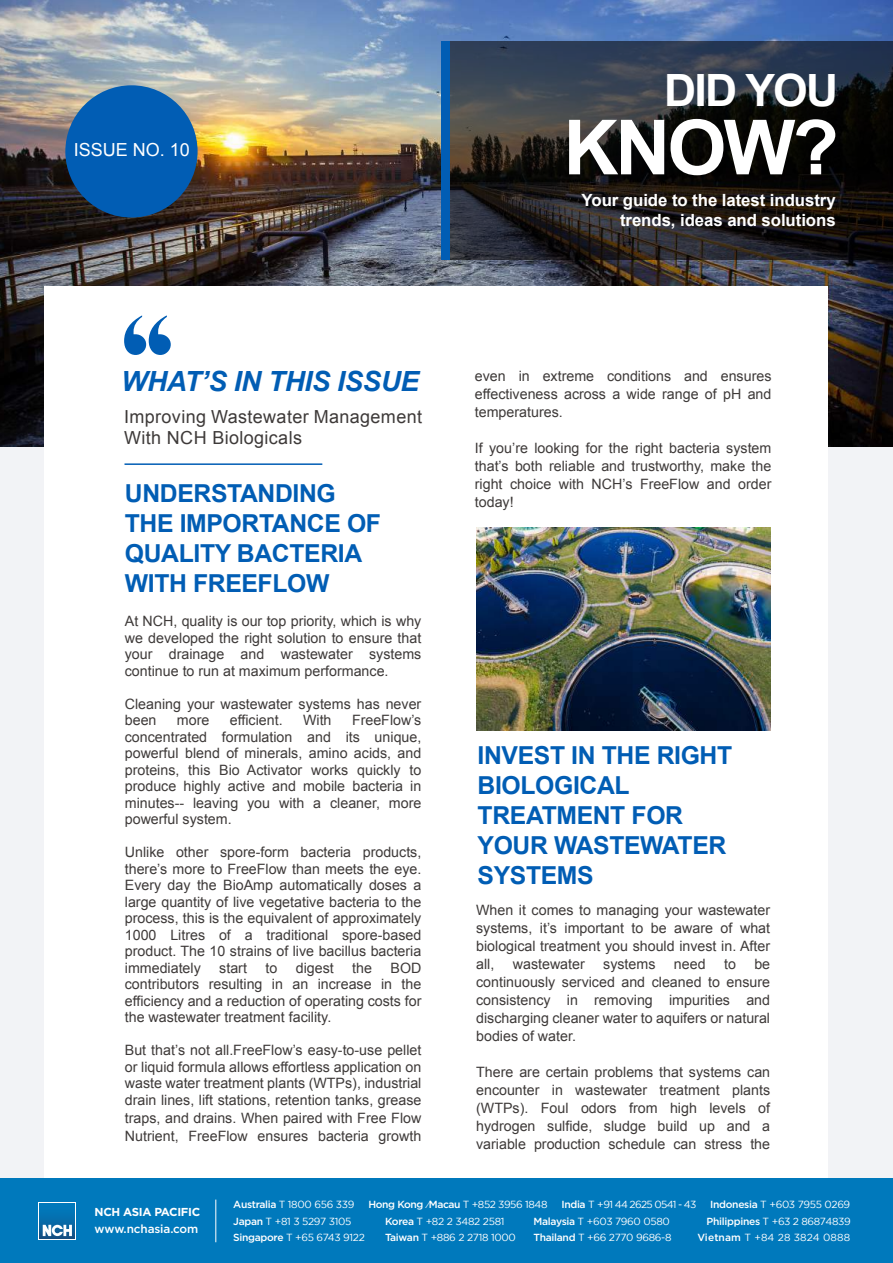
<style>
.page{position:relative;width:893px;height:1263px;background:#fff}
.page>*{position:absolute;margin:0;border:0;box-sizing:border-box;transform-origin:0 0}
.t1{font:700 76.2px "Arial";color:#fff}
.t2{font:700 44.55px "Arial";letter-spacing:-.04em;color:#fff}
.t3{font:italic 700 27.9px "Arial";letter-spacing:-.015em;color:#015db4}
.t4{font:700 24.75px/30px "Arial";letter-spacing:-.015em;color:#015db4}
.t5{font:18px/21px "Arial";letter-spacing:.02em;color:#3e3a39}
.t6{font:18px "Arial";color:#fff}
.t7{font:700 16.8px/20px "Arial";letter-spacing:-.005em;color:#fff;text-align:right}
.t8{font:14.25px/16.5px "Arial";color:#3e3a39;text-align:justify}
.t9{font:14.25px "Arial";color:#000}
.t10{font:500 11.7px "Gotham";letter-spacing:-.01em;color:#fff}
.t11{font:700 11.55px "Gotham";letter-spacing:-.03em;color:#fff}
.t12{font:10.35px "Gotham";letter-spacing:-.03em;color:#fff}
.t13{font:500 10.35px "Gotham";letter-spacing:-.04em;color:#fff}
.t14{font:10.35px "Gotham";letter-spacing:-.07em;color:#fff}
.t15{font:10.35px "Gotham";letter-spacing:.01em;color:#fff}
.s1{font-weight:500}
.s2{font-weight:400}
</style>
<div class="page">
<div style="left:0;top:0;width:893px;height:1261px;background:#f2f3f6"></div>
<img style="left:0;top:0;width:893px;height:446px">
<div style="left:45px;top:286px;width:783px;height:975px;background:#fff"></div>
<svg style="left:450px;top:41px;width:443px;height:219px;background:#222327"></svg>
<div style="left:441px;top:41px;width:9px;height:219px;background:#015db4"></div>
<div style="left:65px;top:85px;width:133px;height:133px;background:#015db4;border-radius:50%"></div>
<svg style="left:124px;top:315px;width:47px;height:40px"></svg>
<hr style="left:124px;top:463px;width:198px;height:2px;background:#015db4">
<img style="left:476px;top:528px;width:294px;height:202px">
<div style="left:0;top:1178px;width:893px;height:85px;background:#0079bc"></div>
<hr style="left:215px;top:1199px;width:1px;height:43px;background:#fff">
<svg style="left:38px;top:1202px;width:38px;height:38px"></svg>
<svg style="left:40px;top:1204px;width:35px;height:35px"></svg>
<svg style="left:43px;top:1225px;width:29px;height:11px"></svg>
<p class="t6" style="left:74px;top:138px;width:118px">ISSUE NO. 10</p>
<h2 class="t2" style="left:664px;top:61px;width:175px">DID YOU</h2>
<h1 class="t1" style="left:563px;top:97px;width:277px">KNOW?</h1>
<p class="t7" style="left:582px;top:190px;width:256px">Your guide to the latest industry trends, ideas and solutions</p>
<h3 class="t3" style="left:121px;top:363px;width:299px">WHAT’S IN THIS ISSUE</h3>
<p class="t5" style="left:124px;top:406px;width:299px">Improving Wastewater Management<br>With NCH Biologicals</p>
<h3 class="t4" style="left:125px;top:479px;width:258px">UNDERSTANDING<br>THE IMPORTANCE OF<br>QUALITY BACTERIA<br>WITH FREEFLOW</h3>
<p class="t8" style="left:125px;top:613px;width:298px">At NCH, quality is our top priority, which is why we developed the right solution to ensure that your drainage and wastewater systems continue to run at maximum performance.</p>
<p class="t8" style="left:125px;top:695px;width:298px">Cleaning your wastewater systems has never been</p>
<p class="t9" style="left:364px;top:706px;width:84px">Lorem ipsum</p>
<p class="t8" style="left:177px;top:712px;width:34px">more</p>
<p class="t8" style="left:230px;top:712px;width:54px">efficient.</p>
<p class="t8" style="left:303px;top:712px;width:30px">With</p>
<p class="t8" style="left:125px;top:712px;width:298px;text-indent:227px">FreeFlow’s concentrated formulation and its unique, powerful blend of minerals, amino acids, and proteins, this Bio Activator works quickly to produce highly active and mobile bacteria in minutes-- leaving you with a cleaner, more powerful system.</p>
<p class="t8" style="left:125px;top:844px;width:298px">Unlike other spore-form bacteria products, there’s more to FreeFlow than meets the eye.<br>Every day the BioAmp automatically doses a large quantity of live vegetative bacteria to the process, this is the equivalent of approximately 1000 Litres of a traditional spore-based product. The 10 strains of live bacillus bacteria immediately</p>
<p class="t8" style="left:125px;top:959px;width:298px;text-indent:266px">BOD contributors resulting in an increase in the efficiency and a reduction of operating costs for the wastewater treatment facility.</p>
<p class="t8" style="left:125px;top:1042px;width:298px">But that’s not all.FreeFlow’s easy-to-use pellet or liquid formula allows effortless application on waste water treatment plants (WTPs), industrial drain lines, lift stations, retention tanks, grease</p>
<p class="t8" style="left:125px;top:1109px;width:298px;line-height:18px">traps, and drains. When paired with Free Flow<br>Nutrient, FreeFlow ensures bacteria growth</p>
<p class="t8" style="left:219px;top:959px;width:29px">start</p>
<p class="t8" style="left:265px;top:959px;width:13px">to</p>
<p class="t8" style="left:296px;top:959px;width:40px">digest</p>
<p class="t8" style="left:352px;top:959px;width:21px">the</p>
<p class="t8" style="left:475px;top:367px;width:298px;line-height:18px">even in extreme conditions and ensures effectiveness across a wide range of pH and temperatures.</p>
<p class="t8" style="left:475px;top:439px;width:298px;line-height:18px">If you’re looking for the right bacteria system that’s both reliable and trustworthy, make the right choice with NCH’s FreeFlow and order today!</p>
<h3 class="t4" style="left:478px;top:741px;width:256px">INVEST IN THE RIGHT<br>BIOLOGICAL<br>TREATMENT FOR<br>YOUR WASTEWATER<br>SYSTEMS</h3>
<p class="t8" style="left:476px;top:901px;width:295px;line-height:18px">When it comes to managing your wastewater systems, it’s important to be aware of what biological treatment you should invest in. After all,</p>
<p class="t8" style="left:476px;top:955px;width:296px;line-height:18px;text-indent:278px">be continuously serviced and cleaned to ensure consistency in removing impurities and discharging cleaner water to aquifers or natural bodies of water.</p>
<p class="t8" style="left:476px;top:1063px;width:295px;line-height:18px">There are certain problems that systems can encounter in wastewater treatment plants (WTPs). Foul odors from high levels of hydrogen sulfide, sludge build up and a variable production schedule can stress the</p>
<p class="t8" style="left:513px;top:956px;width:74px">wastewater</p>
<p class="t8" style="left:603px;top:956px;width:54px">systems</p>
<p class="t8" style="left:674px;top:956px;width:33px">need</p>
<p class="t8" style="left:724px;top:956px;width:13px">to</p>
<p class="t11" style="left:95px;top:1206px;width:107px">NCH ASIA PACIFIC</p>
<p class="t10" style="left:95px;top:1222px;width:105px">www.nchasia.com</p>
<p class="t12" style="left:233px;top:1199px;width:123px"><span class="s1">Australia</span> T 1800 656 339</p>
<p class="t13" style="left:368px;top:1198px;width:180px">Hong Kong ⁄Macau <span class="s2">T +852 3956 1848</span></p>
<p class="t14" style="left:561px;top:1199px;width:136px"><span class="s1">India</span> T +91 44 2625 0541 - 43</p>
<p class="t12" style="left:710px;top:1199px;width:142px"><span class="s1">Indonesia</span> T +603 7955 0269</p>
<p class="t12" style="left:233px;top:1215px;width:120px"><span class="s1">Japan</span> T +81 3 5297 3105</p>
<p class="t12" style="left:385px;top:1215px;width:121px"><span class="s1">Korea</span> T +82 2 3482 2581</p>
<p class="t12" style="left:533px;top:1215px;width:138px"><span class="s1">Malaysia</span> T +603 7960 0580</p>
<p class="t12" style="left:707px;top:1215px;width:145px"><span class="s1">Philippines</span> T +63 2 86874839</p>
<p class="t12" style="left:233px;top:1231px;width:133px"><span class="s1">Singapore</span> T +65 6743 9122</p>
<p class="t12" style="left:385px;top:1231px;width:132px"><span class="s1">Taiwan</span> T +886 2 2718 1000</p>
<p class="t12" style="left:533px;top:1231px;width:140px"><span class="s1">Thailand</span> T +66 2770 9686-8</p>
<p class="t15" style="left:697px;top:1231px;width:154px"><span class="s1">Vietnam</span> T +84 28 3824 0888</p>
</div>
